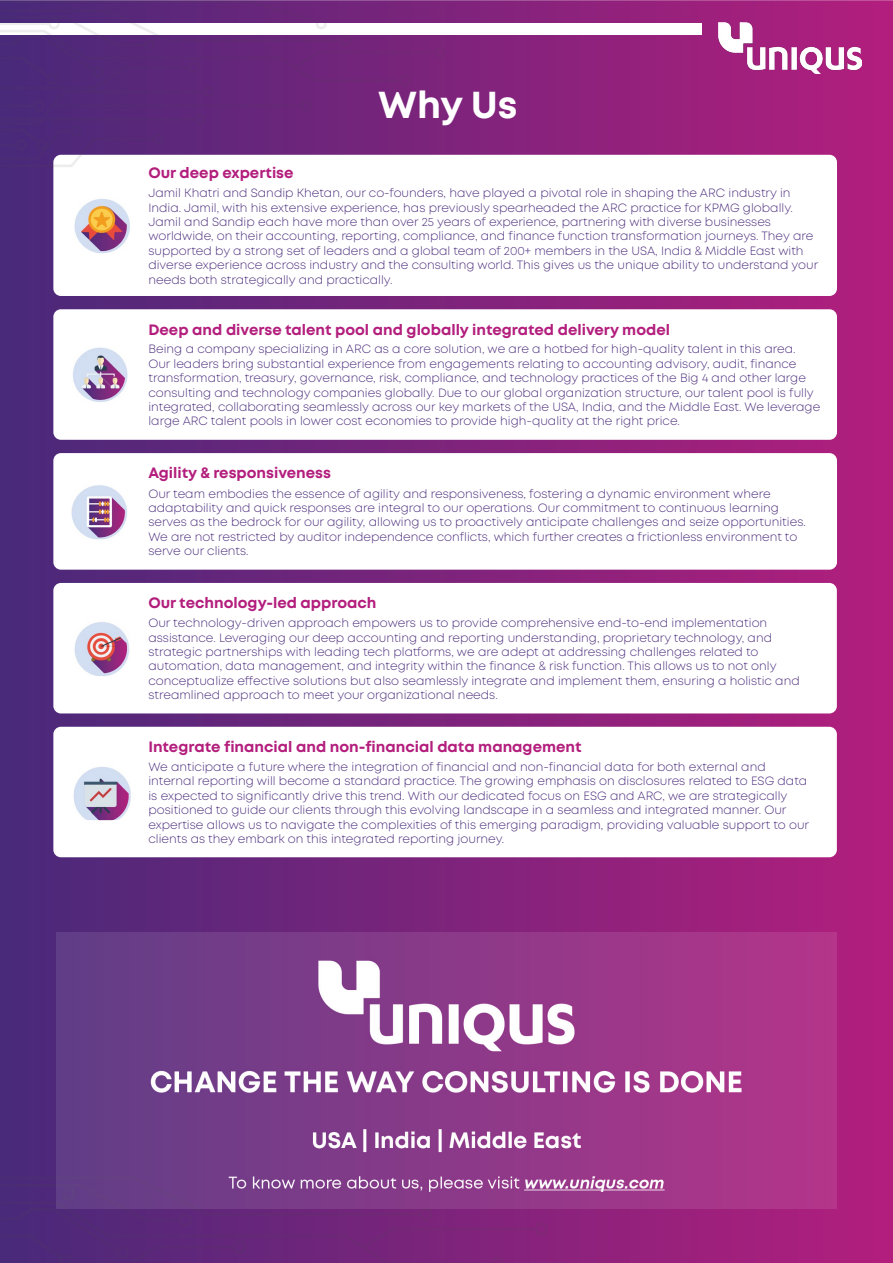
<style>
.page{position:relative;width:893px;height:1263px;background:#fff}
.page>*{position:absolute;margin:0;border:0;box-sizing:border-box;transform-origin:0 0}
.t1{font:700 37.5px "Mont";color:#fff}
.t2{font:700 15px "Mont";color:#b31e7d}
.t3{font:300 12px/14.4px "Mont";color:#48297a}
</style>
<div class="page">
<img style="left:0;top:0;width:893px;height:1263px">
<img style="left:718px;top:23px;width:144px;height:50px">
<div style="left:0;top:23px;width:701px;height:12px;background:#fff"></div>
<svg style="left:0;top:1175px;width:550px;height:88px"></svg>
<div style="left:53px;top:155px;width:784px;height:141px;background:#fff;border-radius:8px"></div>
<img style="left:74px;top:199px;width:56px;height:54px">
<div style="left:53px;top:583px;width:784px;height:130px;background:#fff;border-radius:8px"></div>
<img style="left:74px;top:622px;width:56px;height:54px">
<div style="left:53px;top:727px;width:784px;height:130px;background:#fff;border-radius:8px"></div>
<img style="left:73px;top:767px;width:58px;height:53px">
<div style="left:53px;top:309px;width:784px;height:131px;background:#fff;border-radius:8px"></div>
<img style="left:73px;top:347px;width:55px;height:55px">
<svg style="left:0;top:0;width:448px;height:168px"></svg>
<div style="left:53px;top:453px;width:784px;height:117px;background:#fff;border-radius:8px"></div>
<img style="left:71px;top:485px;width:56px;height:54px">
<img style="left:56px;top:932px;width:781px;height:276px">
<p class="t2" style="left:148px;top:163px;width:147px">Our deep expertise</p>
<h1 class="t1" style="left:378px;top:81px;width:141px">Why Us</h1>
<p class="t3" style="left:148px;top:186px;width:671px">Jamil Khatri and Sandip Khetan, our co-founders, have played a pivotal role in shaping the ARC industry in India. Jamil, with his extensive experience, has previously spearheaded the ARC practice for KPMG globally.<br>Jamil and Sandip each have more than over 25 years of experience, partnering with diverse businesses worldwide, on their accounting, reporting, compliance, and finance function transformation journeys. They are supported by a strong set of leaders and a global team of 200+ members in the USA, India &amp; Middle East with diverse experience across industry and the consulting world. This gives us the unique ability to understand your needs both strategically and practically.</p>
<p class="t2" style="left:148px;top:320px;width:523px">Deep and diverse talent pool and globally integrated delivery model</p>
<p class="t3" style="left:148px;top:342px;width:673px">Being a company specializing in ARC as a core solution, we are a hotbed for high-quality talent in this area.<br>Our leaders bring substantial experience from engagements relating to accounting advisory, audit, finance transformation, treasury, governance, risk, compliance, and technology practices of the Big 4 and other large consulting and technology companies globally. Due to our global organization structure, our talent pool is fully integrated, collaborating seamlessly across our key markets of the USA, India, and the Middle East. We leverage large ARC talent pools in lower cost economies to provide high-quality at the right price.</p>
<p class="t2" style="left:148px;top:463px;width:184px">Agility &amp; responsiveness</p>
<p class="t3" style="left:148px;top:486px;width:659px">Our team embodies the essence of agility and responsiveness, fostering a dynamic environment where adaptability and quick responses are integral to our operations. Our commitment to continuous learning serves as the bedrock for our agility, allowing us to proactively anticipate challenges and seize opportunities.<br>We are not restricted by auditor independence conflicts, which further creates a frictionless environment to serve our clients.</p>
<p class="t2" style="left:148px;top:593px;width:230px">Our technology-led approach</p>
<p class="t3" style="left:148px;top:616px;width:653px">Our technology-driven approach empowers us to provide comprehensive end-to-end implementation assistance. Leveraging our deep accounting and reporting understanding, proprietary technology, and strategic partnerships with leading tech platforms, we are adept at addressing challenges related to automation, data management, and integrity within the finance &amp; risk function. This allows us to not only conceptualize effective solutions but also seamlessly integrate and implement them, ensuring a holistic and streamlined approach to meet your organizational needs.</p>
<p class="t2" style="left:148px;top:737px;width:435px">Integrate financial and non-financial data management</p>
<p class="t3" style="left:148px;top:760px;width:662px">We anticipate a future where the integration of financial and non-financial data for both external and internal reporting will become a standard practice. The growing emphasis on disclosures related to ESG data is expected to significantly drive this trend. With our dedicated focus on ESG and ARC, we are strategically positioned to guide our clients through this evolving landscape in a seamless and integrated manner. Our expertise allows us to navigate the complexities of this emerging paradigm, providing valuable support to our clients as they embark on this integrated reporting journey.</p>
</div>
